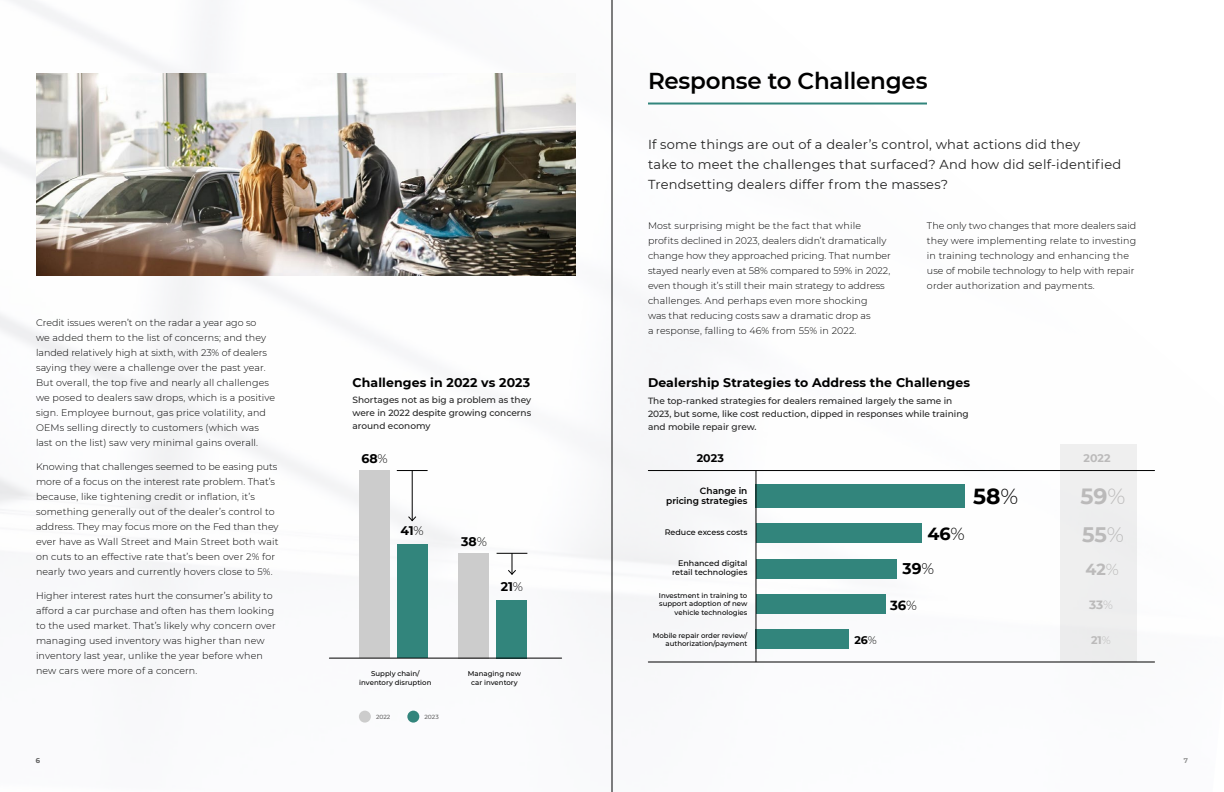
<style>
.page{position:relative;width:1224px;height:792px;background:#fff}
.page>*{position:absolute;margin:0;border:0;box-sizing:border-box;transform-origin:0 0}
.t1{font:600 23px "Montserrat";letter-spacing:-.01em;color:#000}
.t2{font:700 22px "Montserrat";color:#bbbaba}
.t3{font:700 21.8px "Montserrat";color:#000}
.t4{font:700 21px "Montserrat";color:#bbbaba}
.t5{font:700 17.5px "Montserrat";color:#000}
.t6{font:700 16px "Montserrat";color:#bbbaba}
.t7{font:700 15.5px "Montserrat";color:#000}
.t8{font:700 13.2px "Montserrat";color:#000}
.t9{font:13px/20px "Montserrat";letter-spacing:.015em;color:#222}
.t10{font:700 12.5px "Montserrat";letter-spacing:.01em;color:#000}
.t11{font:700 12px "Montserrat";color:#bbbaba}
.t12{font:700 11px "Montserrat";letter-spacing:.005em;color:#000}
.t13{font:700 11px "Montserrat";letter-spacing:.005em;color:#bbbaba}
.t14{font:300 9.5px/15px "Montserrat";letter-spacing:.005em;color:#000}
.t15{font:500 9px/13px "Montserrat";color:#222;text-align:justify}
.t16{font:600 9px/10.4px "Montserrat";color:#000;text-align:right}
.t17{font:500 8px/9.6px "Montserrat";color:#000;text-align:right}
.t18{font:500 7px/8.4px "Montserrat";color:#000;text-align:center}
.t19{font:600 7px "Montserrat";color:#666;scale:.96 1}
.t20{font:600 7px "Montserrat";color:#999;scale:.96 1}
.t21{font:500 6px "Montserrat";letter-spacing:-.005em;color:#666}
.s1{font-weight:300}
</style>
<div class="page">
<img style="left:0;top:0;width:1155px;height:792px">
<hr style="left:612px;top:0;width:1px;height:792px;background:#000">
<hr style="left:648px;top:103px;width:279px;height:2px;background:#32857c">
<div style="left:359px;top:711px;width:12px;height:12px;background:#ccc;border-radius:50%"></div>
<div style="left:407px;top:711px;width:12px;height:12px;background:#32857c;border-radius:50%"></div>
<div style="left:397px;top:545px;width:30px;height:113px;background:#32857c"></div>
<div style="left:359px;top:470px;width:30px;height:188px;background:#ccc"></div>
<div style="left:497px;top:600px;width:30px;height:58px;background:#32857c"></div>
<div style="left:458px;top:553px;width:30px;height:105px;background:#ccc"></div>
<img style="left:36px;top:73px;width:539px;height:203px">
<hr style="left:412px;top:471px;width:1px;height:50px;background:#000">
<svg style="left:408px;top:516px;width:8px;height:6px"></svg>
<svg style="left:508px;top:554px;width:8px;height:21px"></svg>
<div style="left:756px;top:484px;width:209px;height:24px;background:#32857c"></div>
<div style="left:756px;top:524px;width:166px;height:19px;background:#32857c"></div>
<div style="left:756px;top:559px;width:141px;height:19px;background:#32857c"></div>
<div style="left:756px;top:594px;width:129px;height:19px;background:#32857c"></div>
<div style="left:756px;top:630px;width:93px;height:19px;background:#32857c"></div>
<hr style="left:756px;top:471px;width:1px;height:191px;background:#000">
<hr style="left:329px;top:658px;width:233px;height:1px;background:#000">
<hr style="left:397px;top:470px;width:30px;height:1px;background:#000">
<hr style="left:497px;top:553px;width:30px;height:1px;background:#000">
<div style="left:1060px;top:444px;width:76px;height:218px;background:#eeeeef"></div>
<hr style="left:648px;top:470px;width:507px;height:1px;background:#000">
<hr style="left:648px;top:662px;width:507px;height:1px;background:#000">
<p class="t14" style="left:36px;top:315px;width:241px">Credit issues weren’t on the radar a year ago so<br>we added them to the list of concerns; and they landed relatively high at sixth, with 23% of dealers saying they were a challenge over the past year.<br>But overall, the top five and nearly all challenges we posed to dealers saw drops, which is a positive sign. Employee burnout, gas price volatility, and OEMs selling directly to customers (which was last on the list) saw very minimal gains overall.</p>
<p class="t14" style="left:36px;top:459px;width:244px">Knowing that challenges seemed to be easing puts more of a focus on the interest rate problem. That’s because, like tightening credit or inflation, it’s something generally out of the dealer’s control to address. They may focus more on the Fed than they ever have as Wall Street and Main Street both wait on cuts to an effective rate that’s been over 2% for nearly two years and currently hovers close to 5%.</p>
<p class="t14" style="left:36px;top:588px;width:241px">Higher interest rates hurt the consumer’s ability to afford a car purchase and often has them looking to the used market. That’s likely why concern over managing used inventory was higher than new inventory last year, unlike the year before when new cars were more of a concern.</p>
<h3 class="t10" style="left:352px;top:373px;width:179px">Challenges in 2022 vs 2023</h3>
<p class="t15" style="left:352px;top:393px;width:180px">Shortages not as big a problem as they were in 2022 despite growing concerns around economy</p>
<h3 class="t10" style="left:361px;top:450px;width:28px">68<span class="s1">%</span></h3>
<h3 class="t10" style="left:400px;top:522px;width:25px">41<span class="s1">%</span></h3>
<h3 class="t10" style="left:461px;top:533px;width:27px">38<span class="s1">%</span></h3>
<h3 class="t10" style="left:501px;top:578px;width:24px">21<span class="s1">%</span></h3>
<p class="t18" style="left:359px;top:669px;width:74px">Supply chain/ inventory disruption</p>
<p class="t18" style="left:468px;top:669px;width:55px">Managing new car inventory</p>
<p class="t21" style="left:376px;top:713px;width:16px">2022</p>
<p class="t21" style="left:425px;top:713px;width:16px">2023</p>
<h1 class="t1" style="left:648px;top:65px;width:281px">Response to Challenges</h1>
<h3 class="t9" style="left:648px;top:134px;width:475px">If some things are out of a dealer’s control, what actions did they<br>take to meet the challenges that surfaced? And how did self-identified<br>Trendsetting dealers differ from the masses?</h3>
<p class="t14" style="left:648px;top:218px;width:244px">Most surprising might be the fact that while profits declined in 2023, dealers didn’t dramatically change how they approached pricing. That number stayed nearly even at 58% compared to 59% in 2022, even though it’s still their main strategy to address challenges. And perhaps even more shocking<br>was that reducing costs saw a dramatic drop as<br>a response, falling to 46% from 55% in 2022.</p>
<p class="t14" style="left:927px;top:218px;width:211px">The only two changes that more dealers said they were implementing relate to investing in training technology and enhancing the use of mobile technology to help with repair order authorization and payments.</p>
<h3 class="t10" style="left:648px;top:373px;width:324px">Dealership Strategies to Address the Challenges</h3>
<p class="t15" style="left:648px;top:394px;width:322px;text-align:left">The top-ranked strategies for dealers remained largely the same in<br>2023, but some, like cost reduction, dipped in responses while training and mobile repair grew.</p>
<p class="t12" style="left:697px;top:450px;width:29px">2023</p>
<p class="t16" style="left:666px;top:485px;width:83px">Change in pricing strategies</p>
<p class="t17" style="left:665px;top:527px;width:84px">Reduce excess costs</p>
<p class="t17" style="left:672px;top:558px;width:77px">Enhanced digital retail technologies</p>
<p class="t18" style="left:659px;top:591px;width:90px;text-align:right">Investment in training to support adoption of new vehicle technologies</p>
<p class="t18" style="left:653px;top:631px;width:96px;text-align:right">Mobile repair order review/ authorization/payment</p>
<p class="t12" style="left:854px;top:632px;width:24px">26<span class="s1">%</span></p>
<h3 class="t3" style="left:973px;top:480px;width:47px">58<span class="s1">%</span></h3>
<h3 class="t5" style="left:927px;top:521px;width:39px">46<span class="s1">%</span></h3>
<h3 class="t7" style="left:903px;top:558px;width:33px">39<span class="s1">%</span></h3>
<h3 class="t8" style="left:890px;top:595px;width:29px">36<span class="s1">%</span></h3>
<p class="t13" style="left:1084px;top:450px;width:29px">2022</p>
<h2 class="t2" style="left:1081px;top:480px;width:47px">59<span class="s1">%</span></h2>
<h3 class="t4" style="left:1082px;top:519px;width:44px">55<span class="s1">%</span></h3>
<h3 class="t6" style="left:1085px;top:557px;width:35px">42<span class="s1">%</span></h3>
<p class="t11" style="left:1089px;top:596px;width:25px">33<span class="s1">%</span></p>
<p class="t13" style="left:1091px;top:632px;width:21px">21<span class="s1">%</span></p>
<p class="t19" style="left:36px;top:756px;width:6px">6</p>
<p class="t20" style="left:1184px;top:756px;width:6px">7</p>
</div>
